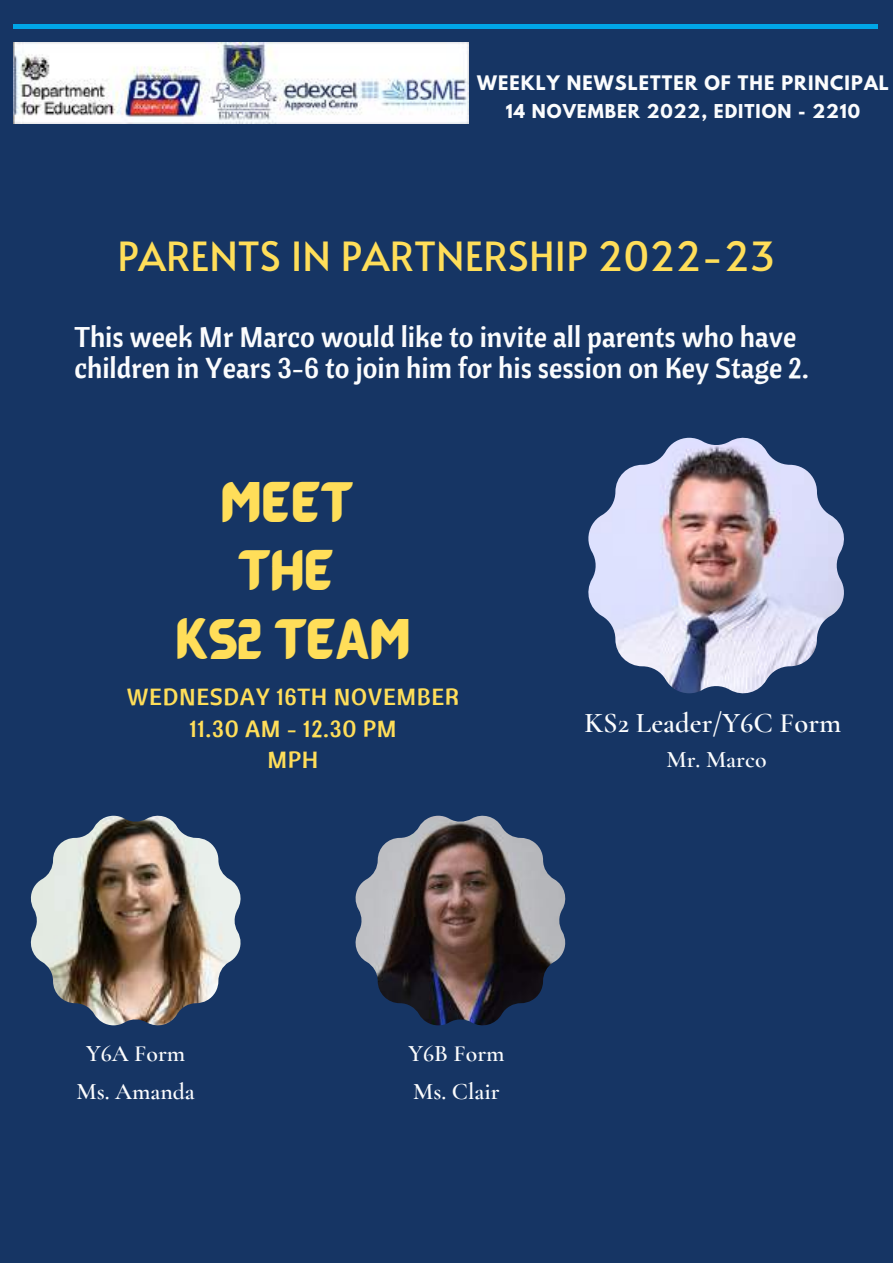
<style>
.page{position:relative;width:893px;height:1264px;background:#fff}
.page>*{position:absolute;margin:0;border:0;box-sizing:border-box;transform-origin:0 0}
.t1{font:42.6px/68.6px "BARABARA Regular";color:#ffde59;text-align:center}
.t2{font:40.05px "Alata";color:#ffde59}
.t3{font:600 28.65px "Cormorant Garamond";color:#fbfcfd}
.t4{font:28.35px/31.5px "Cantora One";color:#fbfcfd}
.t5{font:600 23.7px/37.8px "Cormorant Garamond";color:#fbfcfd;text-align:center}
.t6{font:23.25px/31.5px "Cantora One";letter-spacing:.03em;color:#ffde59;text-align:center}
.t7{font:700 17.7px "League Spartan";letter-spacing:.06em;color:#fbfcfd}
.t8{font:700 16.95px "League Spartan";letter-spacing:.06em;color:#fbfcfd}
</style>
<div class="page">
<div style="left:0;top:0;width:892px;height:1262px;background:#163564"></div>
<hr style="left:13px;top:25px;width:864px;height:3px;background:#00a6e7">
<img style="left:13px;top:43px;width:455px;height:81px">
<img style="left:355px;top:815px;width:210px;height:210px">
<img style="left:31px;top:815px;width:209px;height:210px">
<img style="left:588px;top:438px;width:255px;height:255px">
<p class="t7" style="left:477px;top:74px;width:413px">WEEKLY NEWSLETTER OF THE PRINCIPAL</p>
<p class="t8" style="left:506px;top:103px;width:356px">14 NOVEMBER 2022, EDITION - 2210</p>
<h2 class="t2" style="left:117px;top:227px;width:659px">PARENTS IN PARTNERSHIP 2022-23</h2>
<p class="t4" style="left:74px;top:320px;width:736px">This week Mr Marco would like to invite all parents who have children in Years 3-6 to join him for his session on Key Stage 2.</p>
<h1 class="t1" style="left:175px;top:465px;width:236px">MEET<br>THE<br>KS2 TEAM</h1>
<p class="t6" style="left:127px;top:681px;width:334px">WEDNESDAY 16TH NOVEMBER<br>11.30 AM - 12.30 PM<br>MPH</p>
<p class="t3" style="left:584px;top:705px;width:258px">KS2 Leader/Y6C Form</p>
<p class="t5" style="left:666px;top:740px;width:102px">Mr. Marco</p>
<p class="t5" style="left:76px;top:1034px;width:120px">Y6A Form<br>Ms. Amanda</p>
<p class="t5" style="left:408px;top:1034px;width:98px;text-align:left">Y6B Form<br>Ms. Clair</p>
</div>
